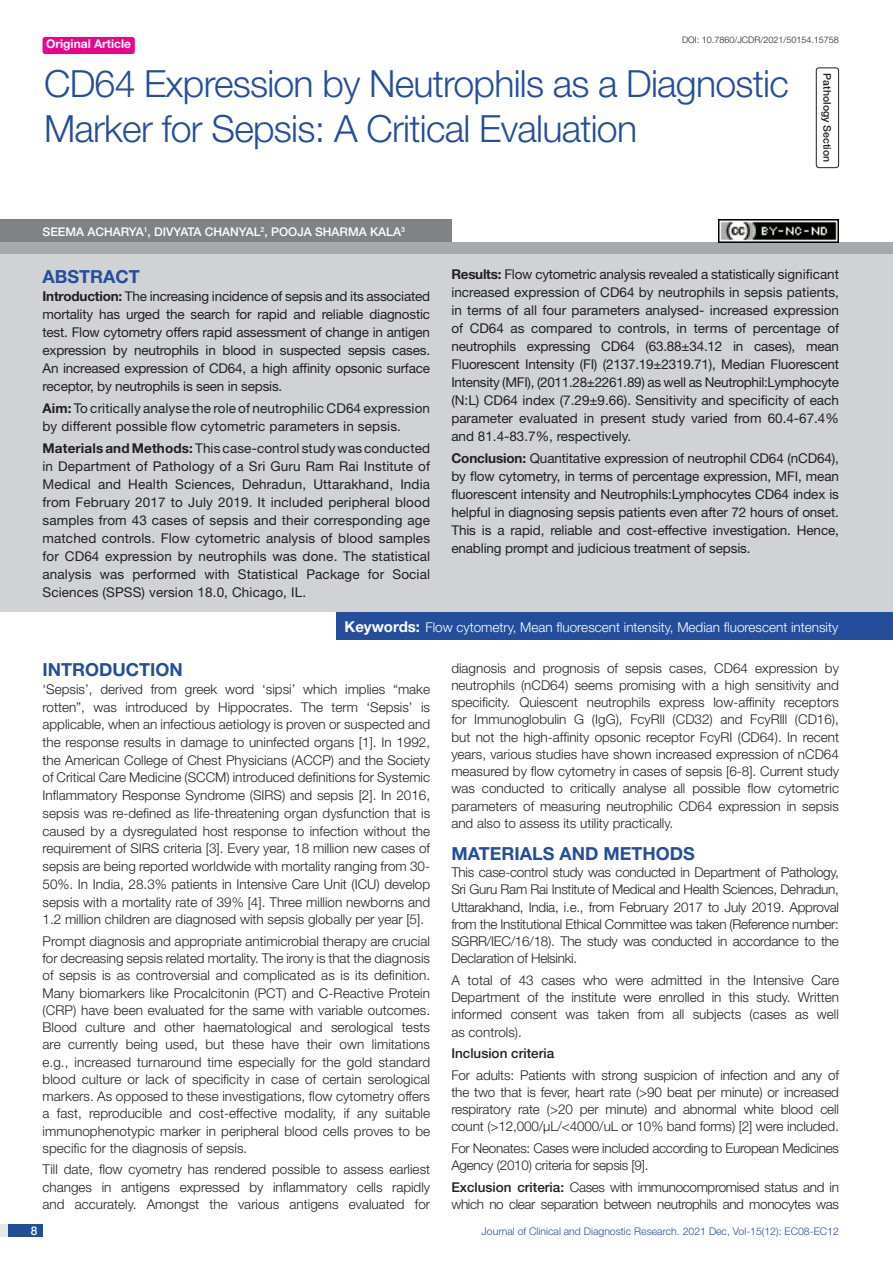
<style>
.page{position:relative;width:893px;height:1263px;background:#fff}
.page>*{position:absolute;margin:0;border:0;box-sizing:border-box;transform-origin:0 0}
.t1{font:300 37.5px/45px "Helvetica Neue";letter-spacing:-.02em;color:#244e9b}
.Heading{font:700 18px "Helvetica Neue";color:#244e9b}
.Abstract_head{font:700 18px "Helvetica Neue";color:#244e9b}
.Body_text{font:300 13.5px/17.2px "Helvetica Neue";letter-spacing:-.01em;color:#231f20;text-align:justify}
.Abstract_Text{font:13.5px/18px "Helvetica Neue";color:#231f20;text-align:justify}
.Key_words{font:300 13.5px "Helvetica Neue";color:#fff}
.Body_text-2{font:500 13.5px "Helvetica Neue";color:#231f20}
.Author{font:500 12px "Helvetica Neue";color:#fff}
.t2{font:700 12px "Helvetica Neue";color:#fff}
.t3{font:300 10.5px "Helvetica Neue";color:#244e9b}
.section{font:500 10.5px "Helvetica Neue";color:#231f20}
.DOI{font:300 9px "Helvetica Neue";color:#231f20}
.s1{font-weight:700}
.s2{font-weight:700;font-size:15px}
.s3{font-weight:500}
</style>
<div class="page">
<div style="left:0;top:1224px;width:43px;height:13px;background:#e6e7e9"></div>
<div style="left:8px;top:1224px;width:35px;height:13px;background:#214c99"></div>
<div style="left:43px;top:37px;width:92px;height:17px;background:#ed028c;border-radius:3px"></div>
<div style="left:816px;top:67px;width:23px;height:101px;border:1px solid #231f20;border-radius:3px"></div>
<div style="left:0;top:242px;width:893px;height:12px;background:#a8a9ad"></div>
<div style="left:0;top:220px;width:451px;height:22px;background:#808285"></div>
<div style="left:0;top:254px;width:893px;height:358px;background:#d1d2d4"></div>
<div style="left:336px;top:612px;width:557px;height:28px;background:#244e9b"></div>
<img style="left:719px;top:220px;width:120px;height:22px">
<p class="t2" style="left:46px;top:37px;width:87px">Original Article</p>
<p class="DOI" style="left:682px;top:35px;width:158px">DOI: 10.7860/JCDR/2021/50154.15758</p>
<p class="t1" style="left:44px;top:60px;width:746px">CD64 Expression by Neutrophils as a Diagnostic<br>Marker for Sepsis: A Critical Evaluation</p>
<p class="Author" style="left:43px;top:224px;width:364px">SEE MA ACHARYA<sup>1</sup>, DIVYATA CHANYAL<sup>2</sup>, POOJA SHARMA KALA<sup>3</sup></p>
<p class="section" style="left:833px;top:73px;width:90px;rotate:90deg">PATHOLOGY SECTION</p>
<p class="Abstract_head" style="left:43px;top:265px;width:99px">ABSTRACT</p>
<p class="Abstract_Text" style="left:43px;top:287px;width:389px"><span class="s1">Introduction:</span> The increasing incidence of sepsis and its associated mortality has urged the search for rapid and reliable diagnostic test. Flow cytometry offers rapid assessment of change in antigen expression by neutrophils in blood in suspected sepsis cases.<br>An increased expression of CD64, a high affinity opsonic surface receptor, by neutrophils is seen in sepsis.</p>
<p class="Abstract_Text" style="left:43px;top:399px;width:389px"><span class="s1">Aim:</span> To critically analyse the role of neutrophilic CD64 expression by different possible flow cytometric parameters in sepsis.</p>
<p class="Abstract_Text" style="left:43px;top:439px;width:389px"><span class="s1">Materials and Methods:</span> This case-control study was conducted in Department of Pathology of a Sri Guru Ram Rai Institute of Medical and Health Sciences, Dehradun, Uttarakhand, India from February 2017 to July 2019. It included peripheral blood samples from 43 cases of sepsis and their corresponding age matched controls. Flow cytometric analysis of blood samples for CD64 expression by neutrophils was done. The statistical analysis was performed with Statistical Package for Social Sciences (SPSS) version 18.0, Chicago, IL.</p>
<p class="Abstract_Text" style="left:451px;top:265px;width:389px"><span class="s1">Results:</span> Flow cytometric analysis revealed a statistically significant increased expression of CD64 by neutrophils in sepsis patients, in terms of all four parameters analysed- increased expression of CD64 as compared to controls, in terms of percentage of neutrophils expressing CD64 (63.88±34.12 in cases), mean Fluorescent Intensity (FI) (2137.19±2319.71), Median Fluorescent Intensity (MFI), (2011.28±2261.89) as well as Neutrophil:Lymphocyte (N:L) CD64 index (7.29±9.66). Sensitivity and specificity of each parameter evaluated in present study varied from 60.4-67.4% and 81.4-83.7%, respectively.</p>
<p class="Abstract_Text" style="left:451px;top:449px;width:389px"><span class="s1">Conclusion:</span> Quantitative expression of neutrophil CD64 (nCD64), by flow cytometry, in terms of percentage expression, MFI, mean fluorescent intensity and Neutrophils:Lymphocytes CD64 index is helpful in diagnosing sepsis patients even after 72 hours of onset.<br>This is a rapid, reliable and cost-effective investigation. Hence, enabling prompt and judicious treatment of sepsis.</p>
<p class="Key_words" style="left:344px;top:619px;width:495px"><span class="s2">Keywords:</span> Flow cytometry, Mean fluorescent intensity, Median fluorescent intensity</p>
<p class="Heading" style="left:43px;top:658px;width:142px">INTRODUCTION</p>
<p class="Body_text" style="left:43px;top:680px;width:389px;line-height:17.7px">‘Sepsis’, derived from greek word ‘sipsi’ which implies “make rotten”, was introduced by Hippocrates. The term ‘Sepsis’ is applicable, when an infectious aetiology is proven or suspected and the response results in damage to uninfected organs [1]. In 1992, the American College of Chest Physicians (ACCP) and the Society of Critical Care Medicine (SCCM) introduced definitions for Systemic Inflammatory Response Syndrome (SIRS) and sepsis [2]. In 2016, sepsis was re-defined as life-threatening organ dysfunction that is caused by a dysregulated host response to infection without the requirement of SIRS criteria [3]. Every year, 18 million new cases of sepsis are being reported worldwide with mortality ranging from 30- 50%. In India, 28.3% patients in Intensive Care Unit (ICU) develop sepsis with a mortality rate of 39% [4]. Three million newborns and 1.2 million children are diagnosed with sepsis globally per year [5].</p>
<p class="Body_text" style="left:43px;top:932px;width:389px">Prompt diagnosis and appropriate antimicrobial therapy are crucial for decreasing sepsis related mortality. The irony is that the diagnosis of sepsis is as controversial and complicated as is its definition.<br>Many biomarkers like Procalcitonin (PCT) and C-Reactive Protein (CRP) have been evaluated for the same with variable outcomes.<br>Blood culture and other haematological and serological tests are currently being used, but these have their own limitations e.g., increased turnaround time especially for the gold standard blood culture or lack of specificity in case of certain serological markers. As opposed to these investigations, flow cytometry offers a fast, reproducible and cost-effective modality, if any suitable immunophenotypic marker in peripheral blood cells proves to be specific for the diagnosis of sepsis.</p>
<p class="Body_text" style="left:43px;top:1160px;width:389px">Till date, flow cyometry has rendered possible to assess earliest changes in antigens expressed by inflammatory cells rapidly and accurately. Amongst the various antigens evaluated for</p>
<p class="Body_text" style="left:451px;top:659px;width:389px">diagnosis and prognosis of sepsis cases, CD64 expression by neutrophils (nCD64) seems promising with a high sensitivity and specificity. Quiescent neutrophils express low-affinity receptors for Immunoglobulin G (IgG), FcyRll (CD32) and FcyRlll (CD16), but not the high-affinity opsonic receptor FcyRI (CD64). In recent years, various studies have shown increased expression of nCD64 measured by flow cytometry in cases of sepsis [6-8]. Current study was conducted to critically analyse all possible flow cytometric parameters of measuring neutrophilic CD64 expression in sepsis and also to assess its utility practically.</p>
<p class="Heading" style="left:451px;top:842px;width:245px">MATERIALS AND METHODS</p>
<p class="Body_text" style="left:451px;top:863px;width:389px">This case-control study was conducted in Department of Pathology, Sri Guru Ram Rai Institute of Medical and Health Sciences, Dehradun, Uttarakhand, India, i.e., from February 2017 to July 2019. Approval from the Institutional Ethical Committee was taken (Reference number:<br>SGRR/IEC/16/18). The study was conducted in accordance to the Declaration of Helsinki.</p>
<p class="Body_text" style="left:451px;top:971px;width:389px">A total of 43 cases who were admitted in the Intensive Care Department of the institute were enrolled in this study. Written informed consent was taken from all subjects (cases as well as controls).</p>
<p class="Body_text-2" style="left:451px;top:1045px;width:104px">INCLUSION CRITERIA</p>
<p class="Body_text" style="left:451px;top:1066px;width:389px">For adults: Patients with strong suspicion of infection and any of the two that is fever, heart rate (&gt;90 beat per minute) or increased respiratory rate (&gt;20 per minute) and abnormal white blood cell count (&gt;12,000/µL/&lt;4000/uL or 10% band forms) [2] were included.</p>
<p class="Body_text" style="left:451px;top:1139px;width:389px">For Neonates: Cases were included according to European Medicines<br>Agency (2010) criteria for sepsis [9].</p>
<p class="Body_text" style="left:451px;top:1178px;width:389px"><span class="s3">EXCLUSION CRITERIA:</span> Cases with immunocompromised status and in which no clear separation between neutrophils and monocytes was</p>
<p class="Author" style="left:31px;top:1223px;width:8px">8</p>
<p class="t3" style="left:482px;top:1225px;width:359px">Journal of Clinical and Diagnostic Research. 2021 Dec, Vol-15(12): EC08-EC12</p>
</div>
